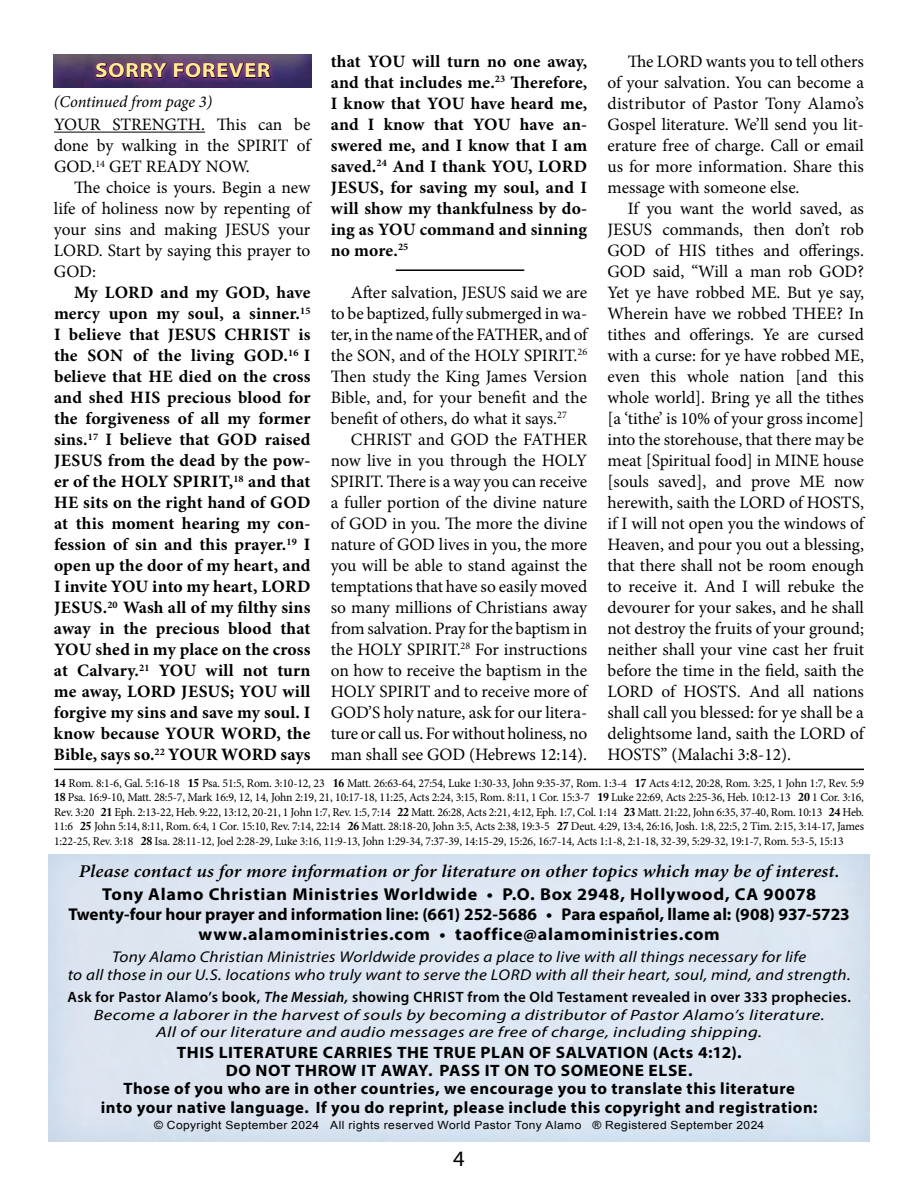
<style>
.page{position:relative;width:918px;height:1188px;background:#fff}
.page>*{position:absolute;margin:0;border:0;box-sizing:border-box;transform-origin:0 0}
.t1{font:22.05px "Myriad Pro";color:#000}
.t2{font:700 20.55px "Myriad Pro";letter-spacing:.02em;color:#ffeb95;scale:1.12 1}
.t3{font:italic 600 18px "Minion Pro";letter-spacing:.005em;color:#000;scale:1.08 1}
.t4{font:17.4px/21px "Minion Pro";letter-spacing:-.005em;color:#000;text-align:justify}
.t5{font:700 17.4px/21px "Minion Pro";letter-spacing:.01em;color:#000;text-align:justify}
.t6{font:700 17.25px "Myriad Pro";letter-spacing:.04em;color:#000;scale:1.05 1}
.t7{font:700 17.1px "Myriad Pro";color:#000}
.t8{font:700 16.5px/18.1px "Myriad Pro";letter-spacing:.03em;color:#000;text-align:center;scale:1.05 1}
.t9{font:italic 16.5px "Minion Pro";letter-spacing:-.01em;color:#000}
.t10{font:italic 15.6px/18.1px "Myriad Pro";letter-spacing:.015em;color:#000;text-align:center;scale:1.1 1}
.t11{font:600 15px/18.1px "Myriad Pro";letter-spacing:.025em;color:#000;text-align:center}
.t12{font:italic 15px "Myriad Pro";letter-spacing:.02em;color:#000;scale:1.25 1}
.t13{font:12px/14.4px "Minion Pro";letter-spacing:-.015em;color:#000;text-align:justify}
.t14{font:11.25px "Arial";letter-spacing:.035em;color:#000;scale:1.07 1}
.s1{font-family:"Adobe Caslon Pro";font-weight:700}
.s2{font-size:17.25px}
.s3{font-style:italic}
.s4{font-weight:400;font-style:italic}
</style>
<div class="page">
<div style="left:48px;top:853px;width:822px;height:290px;background:#dde6f2"></div>
<hr style="left:54px;top:769px;width:810px;height:1px;background:#000">
<hr style="left:54px;top:132px;width:151px;height:1px;background:#000">
<hr style="left:396px;top:269px;width:128px;height:2px;background:#000">
<div style="left:53px;top:53px;width:261px;height:37px;background:#b8565f;opacity:.4"></div>
<svg style="left:91px;top:58px;width:184px;height:25px"></svg>
<svg style="left:95px;top:62px;width:177px;height:23px"></svg>
<p class="t2" style="left:95px;top:57px;width:158px">SORRY FOREVER</p>
<p class="t9" style="left:54px;top:91px;width:160px">(Continued from page 3)</p>
<p class="t4" style="left:54px;top:114px;width:258px">YOUR STRENGTH. This can be done by walking in the SPIRIT of GOD.<sup>14</sup> GET READY NOW.</p>
<p class="t4" style="left:54px;top:177px;width:258px;text-indent:20px">The choice is yours. Begin a new life of holiness now by repenting of your sins and making JESUS your LORD. Start by saying this prayer to GOD:</p>
<p class="t5" style="left:54px;top:282px;width:258px;text-indent:20px">My Lord and my GOD, have mercy upon my soul, a sinner.<sup>15<br></sup>I believe that Jesus Christ is the Son of the living GOD.<sup>16</sup> I believe that He died on the cross and shed Hi s precious blood for the forgiveness of all my former sins.<sup>17</sup> I believe that GOD</p>
<p class="t5" style="left:54px;top:429px;width:258px;text-align:left;text-indent:211px">raised<br>Jesus from the dead by the pow&shy;er of the Holy Spirit,<sup>18</sup> and that<br>He sits on the right hand of GOD at this moment hearing my con&shy;fession of sin and this prayer.<sup>19</sup> I open up the door of my heart, and<br>I invite You into my heart, Lord<br>Jesus.<sup>20</sup> Wash all of my filthy sins away in the precious blood that<br>You shed in my place on the cross at Calvary.<sup>21</sup> You will not turn me away, Lord Jesus; You will forgive my sins and save my soul. I know because Your Word, the<br>Bible, says so.<sup>22</sup> Your Word says</p>
<p class="t5" style="left:331px;top:50px;width:258px">that You will turn no one away, and that includes me.<sup>23</sup> Therefore, I know that You have heard me, and I know that You have an&shy;swered me, and I know that I am saved.<sup>24</sup> And I thank You, Lord Jesus, for saving my soul, and I will show my thankfulness by do&shy;ing as You command and sinning no more.<sup>25</sup></p>
<p class="t4" style="left:331px;top:282px;width:258px;text-indent:20px">After salvation, JESUS said we are to be baptized, fully submerged in wa&shy;ter, in the name of the FATHER, and of the SON, and of the HOLY SPIRIT.<sup>26<br></sup>Then study the King James Version Bible, and, for your benefit and the benefit of others, do what it says.<sup>27</sup></p>
<p class="t4" style="left:331px;top:429px;width:258px;text-indent:20px">CHRIST and GOD the FATHER now live in you through the HOLY SPIRIT. There is a way you can receive a fuller portion of the divine nature of GOD in you. The more the divine nature of GOD lives in you, the more you will be able to stand against the temptations that have so easily moved so many millions of Christians away from salvation. Pray for the baptism in the HOLY SPIRIT.<sup>28</sup> For instructions on how to receive the baptism in the HOLY SPIRIT and to receive more of GOD’S holy nature, ask for our litera&shy;ture or call us. For without holiness, no man shall see GOD (Hebrews 12:14).</p>
<p class="t4" style="left:607px;top:51px;width:258px;text-indent:20px">The LORD wants you to tell others of your salvation. You can become a distributor of Pastor Tony Alamo’s Gospel literature. We’ll send you lit&shy;erature free of charge. Call or email us for more information. Share this message with someone else.</p>
<p class="t4" style="left:608px;top:198px;width:258px;text-indent:20px">If you want the world saved, as JESUS commands, then don’t rob GOD of HIS tithes and offerings.<br>GOD said, “Will a man rob GOD?<br>Yet ye have robbed ME. But ye say, Wherein have we robbed THEE? In tithes and offerings. Ye are cursed with a curse: for ye have robbed ME, even this whole nation [and this whole world]. Bring ye all the tithes [a ‘tithe’ is 10% of your gross income] into the storehouse, that there may be meat [Spiritual food] in MINE house [souls saved], and prove ME now herewith, saith the LORD of HOSTS, if I will not open you the windows of Heaven, and pour you out a blessing, that there shall not be room enough to receive it. And I will rebuke the devourer for your sakes, and he shall not destroy the fruits of your ground; neither shall your vine cast her fruit before the time in the field, saith the LORD of HOSTS. And all nations shall call you blessed: for ye shall be a delightsome land, saith the LORD of HOSTS” (Malachi 3:8-12).</p>
<p class="t13" style="left:54px;top:776px;width:812px"><span class="s1">14</span> Rom. 8:1-6, Gal. 5:16-18 <span class="s1">15</span> Psa. 51:5, Rom. 3:10-12, 23 <span class="s1">16</span> Matt. 26:63-64, 27:54, Luke 1:30-33, John 9:35-37, Rom. 1:3-4 <span class="s1">17</span> Acts 4:12, 20:28, Rom. 3:25, 1 John 1:7, Rev. 5:9<br><span class="s1">18</span> Psa. 16:9-10, Matt. 28:5-7, Mark 16:9, 12, 14, John 2:19, 21, 10:17-18, 11:25, Acts 2:24, 3:15, Rom. 8:11, 1 Cor. 15:3-7 <span class="s1">19</span> Luke 22:69, Acts 2:25-36, Heb. 10:12-13 <span class="s1">20</span> 1 Cor. 3:16, Rev. 3:20 <span class="s1">21</span> Eph. 2:13-22, Heb. 9:22, 13:12, 20-21, 1 John 1:7, Rev. 1:5, 7:14 <span class="s1">22</span> Matt. 26:28, Acts 2:21, 4:12, Eph. 1:7, Col. 1:14 <span class="s1">23</span> Matt. 21:22, John 6:35, 37-40, Rom. 10:13 <span class="s1">24</span> Heb.<br>11:6 <span class="s1">25</span> John 5:14, 8:11, Rom. 6:4, 1 Cor. 15:10, Rev. 7:14, 22:14 <span class="s1">26</span> Matt. 28:18-20, John 3:5, Acts 2:38, 19:3-5 <span class="s1">27</span> Deut. 4:29, 13:4, 26:16, Josh. 1:8, 22:5, 2 Tim. 2:15, 3:14-17, James 1:22-25, Rev. 3:18 <span class="s1">28</span> Isa. 28:11-12, Joel 2:28-29, Luke 3:16, 11:9-13, John 1:29-34, 7:37-39, 14:15-29, 15:26, 16:7-14, Acts 1:1-8, 2:1-18, 32-39, 5:29-32, 19:1-7, Rom. 5:3-5, 15:13</p>
<p class="t3" style="left:79px;top:859px;width:706px">Please contact us for more information or for literature on other topics which may be of interest.</p>
<p class="t6" style="left:102px;top:882px;width:682px">Tony Alamo Christian Ministries Worldwide • P.O. Box 2948, Hollywood, CA 90078</p>
<p class="t7" style="left:69px;top:903px;width:783px">Twenty-four hour prayer and information line: (661) 252-5686 <span class="s2">•</span> Para español, llame al: (908) 937-5723</p>
<p class="t6" style="left:199px;top:923px;width:498px">www.alamoministries.com • taoffice@alamoministries.com</p>
<p class="t10" style="left:68px;top:947px;width:713px">Tony Alamo Christian Ministries Worldwide provides a place to live with all things necessary for life<br>to all those in our U.S. locations who truly want to serve the Lord with all their heart, soul, mind, and strength.</p>
<p class="t11" style="left:67px;top:987px;width:785px">Ask for Pastor Alamo’s book, <span class="s3">The Messiah,</span> showing Christ from the Old Testament revealed in over 333 prophecies.<br><span class="s4">Become a laborer in the harvest of souls by becoming a distributor of Pastor Alamo’s literature.</span></p>
<p class="t12" style="left:156px;top:1022px;width:486px">All of our literature and audio messages are free of charge, including shipping.</p>
<p class="t8" style="left:101px;top:1043px;width:684px">THIS LITERATURE CARRIES THE TRUE PLAN OF SALVATION (Acts 4:12).<br>DO NOT THROW IT AWAY. PASS IT ON TO SOMEONE ELSE.<br>Those of you who are in other countries, we encourage you to translate this literature<br>into your native language. If you do reprint, please include this copyright and registration:</p>
<p class="t14" style="left:154px;top:1118px;width:572px">© Copyright September 2024 All rights reserved World Pastor Tony Alamo ® Registered September 2024</p>
<p class="t1" style="left:453px;top:1145px;width:13px">4</p>
</div>
